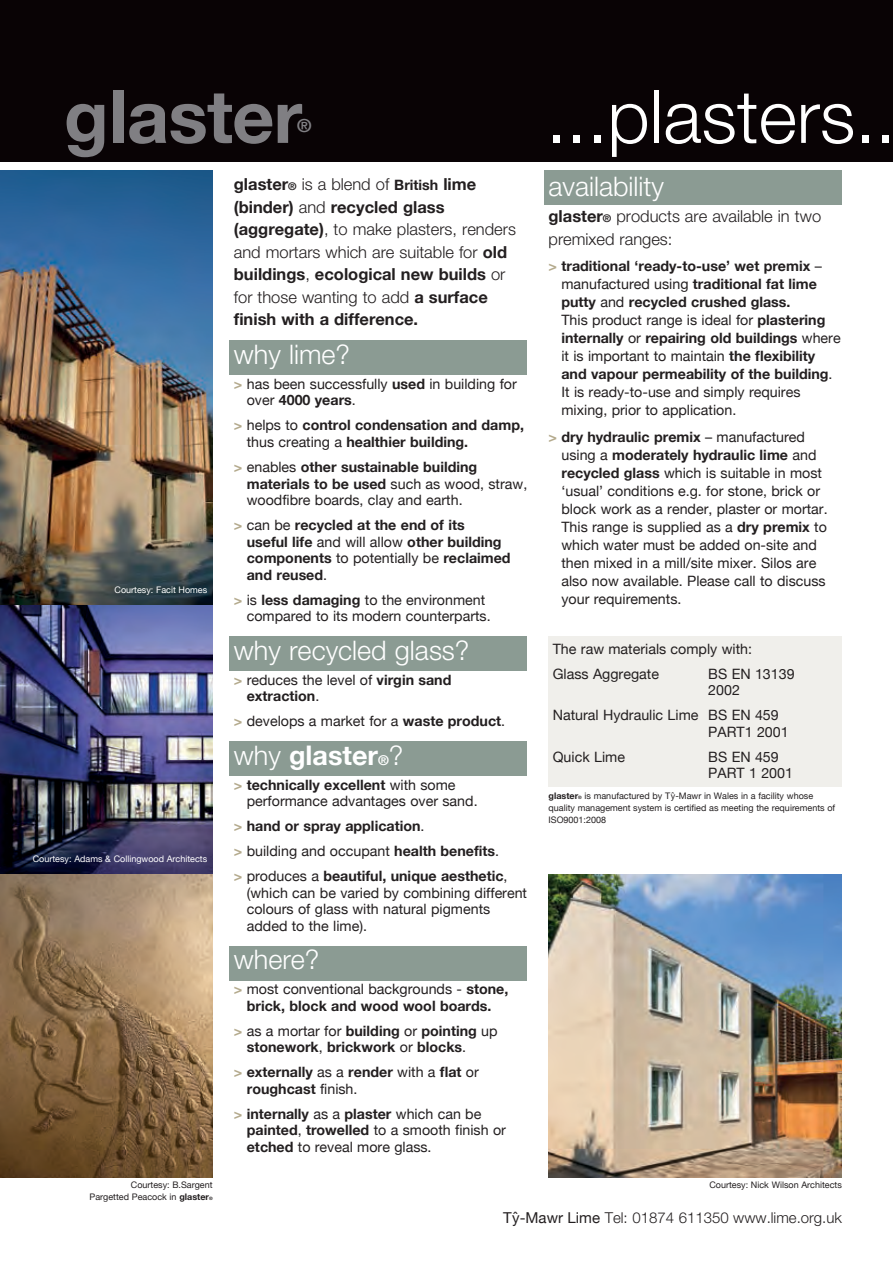
<style>
.page{position:relative;width:893px;height:1263px;background:#fff}
.page>*{position:absolute;margin:0;border:0;box-sizing:border-box;transform-origin:0 0}
.t1{font:300 73.5px "Helvetica Neue";color:#fff}
.t2{font:700 73.5px "Helvetica Neue";letter-spacing:-.01em;color:#807f83}
.t3{font:300 27px "Helvetica Neue";color:#fff}
.t4{font:700 27px "Helvetica Neue";color:#fff}
.t5{font:700 18px "Helvetica Neue";color:#807f83}
.t6{font:700 16.5px/22.5px "Helvetica Neue";color:#231f20}
.t7{font:300 16.5px/22.5px "Helvetica Neue";color:#231f20}
.t8{font:300 15px "Helvetica Neue";color:#231f20}
.t9{font:14.25px/16.5px "Helvetica Neue";color:#231f20}
.t10{font:700 14.25px/16.5px "Helvetica Neue";color:#231f20}
.t11{font:9px/12px "Helvetica Neue";color:#231f20}
.t12{font:9px "Helvetica Neue";color:#fff}
.s1{font-size:10.5px}
.s2{font-weight:300}
.s3{font-size:14.25px}
.s4{font-weight:700;color:#b4aa8d}
.s5{font-weight:700}
.s6{color:#b4aa8d}
.s7{font-weight:400}
.s8{font-size:13.5px}
.s9{font-weight:700;font-size:10.5px}
.s10{font-weight:700;font-size:4.5px}
</style>
<div class="page">
<div style="left:549px;top:636px;width:293px;height:151px;background:#f0efeb"></div>
<div style="left:230px;top:341px;width:297px;height:34px;background:#8b9b93"></div>
<div style="left:230px;top:636px;width:297px;height:34px;background:#8b9b93"></div>
<div style="left:544px;top:170px;width:298px;height:34px;background:#8b9b93"></div>
<div style="left:230px;top:742px;width:297px;height:34px;background:#8b9b93"></div>
<div style="left:230px;top:946px;width:297px;height:34px;background:#8b9b93"></div>
<img style="left:0;top:170px;width:213px;height:436px">
<img style="left:0;top:606px;width:213px;height:269px">
<svg style="left:0;top:875px;width:213px;height:303px"></svg>
<div style="left:0;top:0;width:893px;height:162px;background:#090305"></div>
<img style="left:549px;top:875px;width:293px;height:303px">
<h1 class="t2" style="left:64px;top:59px;width:240px">glaster</h1>
<p class="t5" style="left:297px;top:111px;width:16px">®</p>
<p class="t12" style="left:115px;top:584px;width:94px">Courtesy: Facit Homes</p>
<p class="t12" style="left:33px;top:852px;width:176px">Courtesy: Adams &amp; Collingwood Architects</p>
<p class="t6" style="left:234px;top:174px;width:284px">glaster<span class="s1">®</span> <span class="s2">is a blend of</span> <span class="s3">British</span> lime (binder) <span class="s2">and</span> recycled glass (aggregate)<span class="s2">, to make plasters, renders and mortars which are suitable for</span> old buildings<span class="s2">,</span> ecological new builds <span class="s2">or for those wanting to add</span> a surface finish with a difference.</p>
<h2 class="t3" style="left:234px;top:338px;width:118px">why lime?</h2>
<p class="t9" style="left:247px;top:376px;width:272px;text-indent:-13px"><span class="s4">&gt;</span> has been successfully <span class="s5">used</span> in building for over <span class="s5">4000 years</span>.</p>
<p class="t10" style="left:247px;top:417px;width:279px;text-indent:-13px"><span class="s6">&gt;</span> <span class="s7">helps to</span> control condensation and damp, <span class="s7">thus creating a</span> healthier building.</p>
<p class="t9" style="left:247px;top:459px;width:282px;text-indent:-13px"><span class="s4">&gt;</span> enables <span class="s5">other sustainable building materials to be used</span> such as wood, straw, woodfibre boards, clay and earth.</p>
<p class="t10" style="left:247px;top:517px;width:265px;text-indent:-13px"><span class="s6">&gt;</span> <span class="s7">can be</span> recycled at the end of its<br>useful life <span class="s7">and will allow</span> other building components <span class="s7">to potentially be</span> reclaimed and reused<span class="s7">.</span></p>
<p class="t9" style="left:247px;top:592px;width:245px;text-indent:-13px"><span class="s4">&gt;</span> is <span class="s5">less damaging</span> to the environment compared to its modern counterparts.</p>
<h2 class="t3" style="left:234px;top:633px;width:237px">why recycled glass?</h2>
<p class="t10" style="left:247px;top:671px;width:206px;text-indent:-13px"><span class="s6">&gt;</span> <span class="s7">reduces the level of</span> virgin sand extraction<span class="s7">.</span></p>
<p class="t9" style="left:234px;top:713px;width:273px"><span class="s4">&gt;</span> develops a market for a <span class="s5">waste product</span>.</p>
<h2 class="t4" style="left:234px;top:734px;width:171px"><span class="s2">why</span> glaster<span class="s8">®</span><span class="s2">?</span></h2>
<p class="t9" style="left:247px;top:777px;width:232px;text-indent:-13px"><span class="s4">&gt;</span> <span class="s5">technically excellent</span> with some performance advantages over sand.</p>
<p class="t10" style="left:234px;top:814px;width:275px;line-height:25px"><span class="s6">&gt;</span> hand or spray application<span class="s7">.<br></span><span class="s6">&gt;</span> <span class="s7">building and occupant</span> health benefits<span class="s7">. </span><span class="s6">&gt;</span> <span class="s7">produces a</span> beautiful, unique aesthetic<span class="s7">,</span></p>
<p class="t9" style="left:247px;top:885px;width:282px">(which can be varied by combining different colours of glass with natural pigments added to the lime).</p>
<h2 class="t3" style="left:234px;top:943px;width:87px">where?</h2>
<p class="t10" style="left:234px;top:981px;width:276px;text-align:center"><span class="s6">&gt;</span> <span class="s7">most conventional backgrounds -</span> stone, brick, block and wood wool boards.</p>
<p class="t10" style="left:247px;top:1023px;width:252px;text-indent:-13px"><span class="s6">&gt;</span> <span class="s7">as a mortar for</span> building <span class="s7">or</span> pointing <span class="s7">up </span>stonework<span class="s7">,</span> brickwork <span class="s7">or</span> blocks<span class="s7">.</span></p>
<p class="t10" style="left:247px;top:1064px;width:234px;text-indent:-13px"><span class="s6">&gt;</span> externally <span class="s7">as a</span> render <span class="s7">with a</span> flat <span class="s7">or </span>roughcast <span class="s7">finish.</span></p>
<p class="t9" style="left:247px;top:1106px;width:261px;text-indent:-13px"><span class="s4">&gt;</span> <span class="s5">internally</span> as a <span class="s5">plaster</span> which can be <span class="s5">painted</span>, <span class="s5">trowelled</span> to a smooth finish or <span class="s5">etched</span> to reveal more glass.</p>
<h1 class="t1" style="left:546px;top:72px;width:351px">...plasters..</h1>
<h2 class="t3" style="left:549px;top:170px;width:117px">availability</h2>
<p class="t7" style="left:549px;top:205px;width:274px"><span class="s5">glaster</span><span class="s9">®</span> products are available in two premixed ranges:</p>
<p class="t10" style="left:561px;top:258px;width:281px;line-height:18px;text-indent:-13px"><span class="s6">&gt;</span> traditional ‘ready-to-use’ wet premix <span class="s7">– manufactured using</span> traditional fat lime putty <span class="s7">and</span> recycled crushed glass.<br><span class="s7">This product range is ideal for</span> plastering internally <span class="s7">or</span> repairing old buildings <span class="s7">where it is important to maintain</span> the flexibility and vapour permeability of the building<span class="s7">.<br>It is ready-to-use and simply requires mixing, prior to application.</span></p>
<p class="t9" style="left:561px;top:429px;width:268px;line-height:18px;text-indent:-13px"><span class="s4">&gt;</span> <span class="s5">dry hydraulic premix</span> – manufactured using a <span class="s5">moderately hydraulic lime</span> and <span class="s5">recycled glass</span> which is suitable in most ‘usual’ conditions e.g. for stone, brick or block work as a render, plaster or mortar.<br>This range is supplied as a <span class="s5">dry premix</span> to which water must be added on-site and then mixed in a mill/site mixer. Silos are also now available. Please call to discuss your requirements.</p>
<p class="t9" style="left:553px;top:637px;width:201px;line-height:25px">The raw materials comply with:<br>Glass Aggregate</p>
<p class="t9" style="left:708px;top:666px;width:88px">BS EN 13139<br>2002</p>
<p class="t9" style="left:708px;top:708px;width:82px;text-indent:-155px">Natural Hydraulic Lime BS EN 459<br>PART1 2001</p>
<p class="t9" style="left:553px;top:749px;width:74px">Quick Lime</p>
<p class="t9" style="left:708px;top:749px;width:86px">BS EN 459<br>PART 1 2001</p>
<p class="t11" style="left:549px;top:790px;width:288px"><span class="s5">glaster</span><span class="s10">®</span> is manufactured by T ˆy-Mawr in Wales in a facility whose quality management system is certified as meeting the requirements of<br>ISO9001:2008</p>
<p class="t11" style="left:90px;top:1180px;width:125px;text-align:right">Courtesy: B.Sargent<br>Pargetted Peacock in <span class="s5">glaster</span><span class="s10">®</span></p>
<p class="t11" style="left:709px;top:1180px;width:134px">Courtesy: Nick Wilson Architects</p>
<p class="t8" style="left:503px;top:1208px;width:340px"><span class="s7">T ˆy-Mawr Lime</span> Tel: 01874 611350 www.lime.org.uk</p>
</div>
